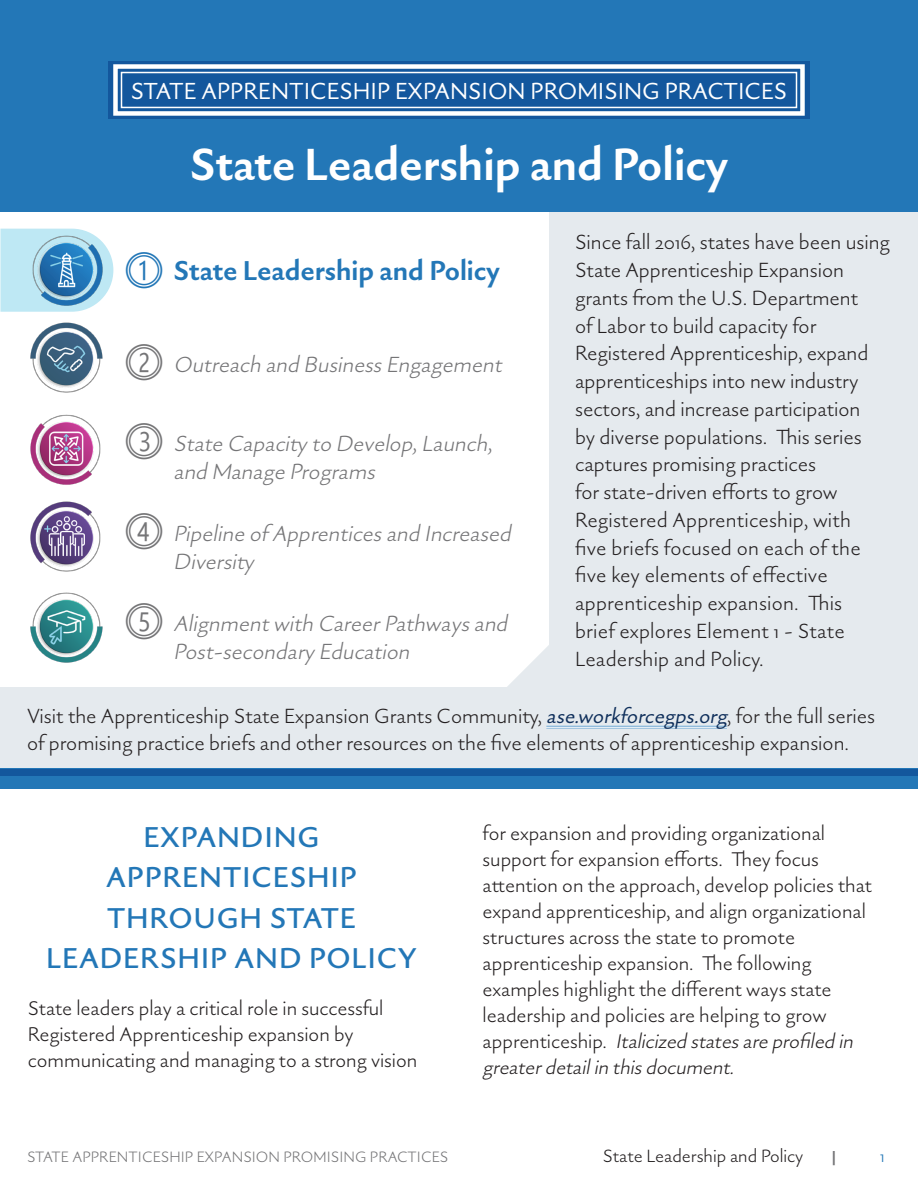
<style>
.page{position:relative;width:918px;height:1188px;background:#fff}
.page>*{position:absolute;margin:0;border:0;box-sizing:border-box;transform-origin:0 0}
.t1{font:600 49.5px "Gaultier";color:#fff}
.t2{font:500 31.5px/40.5px "Gaultier";letter-spacing:.025em;color:#2377b7;text-align:center}
.t3{font:600 30px "Gaultier";color:#2377b7}
.t4{font:25.5px "Gaultier";color:#fff}
.t5{font:italic 300 24px/28.8px "Gaultier";color:#757577}
.t6{font:300 22.5px/27.8px "Gaultier";color:#231f20}
.t7{font:300 21.75px/26.1px "Gaultier";color:#231f20}
.t8{font:300 19.5px "Gaultier";color:#231f20}
.t9{font:300 19.5px "Gaultier";color:#2377b7}
.t10{font:300 16.5px "Gaultier";letter-spacing:.005em;color:#757577}
.s1{font-weight:400;font-style:italic;color:#0f2f5b}
.s2{font-style:italic}
</style>
<div class="page">
<div style="left:0;top:0;width:918px;height:43px;background:#2377b7"></div>
<div style="left:550px;top:212px;width:368px;height:550px;background:#e5eaee"></div>
<div style="left:0;top:1px;width:918px;height:211px;background:#2377b7"></div>
<div style="left:0;top:687px;width:918px;height:84px;background:#e5eaee"></div>
<div style="left:0;top:769px;width:918px;height:20px;background:#2377b7"></div>
<div style="left:0;top:769px;width:918px;height:7px;background:#13579d"></div>
<svg style="left:507px;top:644px;width:43px;height:43px"></svg>
<svg style="left:0;top:229px;width:113px;height:83px;background:#c8ebf5"></svg>
<div style="left:108px;top:61px;width:702px;height:58px;background:#13579d"></div>
<svg style="left:113px;top:64px;width:692px;height:52px"></svg>
<div style="left:121px;top:72px;width:676px;height:36px;border:2px solid #fff"></div>
<hr style="left:546px;top:726px;width:181px;height:3px;background:#fff">
<hr style="left:546px;top:726px;width:181px;height:1px;background:#91bbdb">
<hr style="left:546px;top:728px;width:181px;height:1px;background:#91bbdb">
<img style="left:30px;top:592px;width:73px;height:71px">
<img style="left:30px;top:501px;width:71px;height:71px">
<img style="left:27px;top:230px;width:78px;height:78px">
<img style="left:30px;top:322px;width:73px;height:71px">
<img style="left:30px;top:414px;width:71px;height:71px">
<p class="t4" style="left:131px;top:75px;width:658px">STATE APPRENTICESHIP EXPANSION PROMISING PRACTICES</p>
<h1 class="t1" style="left:190px;top:135px;width:540px">State Leadership and Policy</h1>
<p class="t3" style="left:125px;top:253px;width:376px">⓵ State Leadership and Policy</p>
<p class="t5" style="left:125px;top:351px;width:384px">⓶ Outreach and BusinessEngagement</p>
<p class="t5" style="left:174px;top:429px;width:326px;text-indent:-49px">⓷ State Capacity to Develop,Launch, and Manage Programs</p>
<p class="t5" style="left:174px;top:519px;width:344px;text-indent:-49px">⓸ Pipeline of Apprenticesand Increased<br>Diversity</p>
<p class="t5" style="left:174px;top:609px;width:341px;text-indent:-49px">⓹ Alignmentwith CareerPathwaysand<br>Post-secondary Education</p>
<p class="t6" style="left:575px;top:229px;width:316px">Since fall 2016, states have been using State Apprenticeship Expansion grants from the U.S. Department<br>of Labor to build capacity for Registered Apprenticeship, expand apprenticeships into new industry sectors, and increase participation<br>by diverse populations. This series captures promising practices<br>for state-driven efforts to grow Registered Apprenticeship, with<br>five briefs focused on each of the five key elements of effective apprenticeship expansion. This<br>brief explores Element 1 - State Leadership and Policy.</p>
<p class="t6" style="left:27px;top:702px;width:850px">Visit the Apprenticeship State Expansion Grants Community, <span class="s1">ase.workforcegps.org</span>, for the full series of promising practice briefs and other resources on the five elements of apprenticeship expansion.</p>
<h2 class="t2" style="left:46px;top:818px;width:372px">EXPANDING<br>APPRENTICESHIP<br>THROUGH STATE<br>LEADERSHIP AND POLICY</h2>
<p class="t7" style="left:28px;top:995px;width:391px">State leaders play a critical role in successful<br>Registered Apprenticeship expansion by communicating and managing to a strong vision</p>
<p class="t7" style="left:483px;top:820px;width:391px">for expansion and providing organizational support for expansion efforts. They focus attention on the approach, develop policies that expand apprenticeship, and align organizational structures across the state to promote apprenticeship expansion. The following examples highlight the different ways state leadership and policies are helping to grow<br>a p p r e n t i c e s h i p . <span class="s2">Italicized statesare profiled in greaterdetailin thisdocument.</span></p>
<p class="t10" style="left:27px;top:1147px;width:423px">STATE APPRENTICESHIP EXPANSION PROMISING PRACTICES</p>
<p class="t8" style="left:603px;top:1144px;width:202px">State Leadership and Policy</p>
<p class="t9" style="left:880px;top:1144px;width:6px">1</p>
</div>
